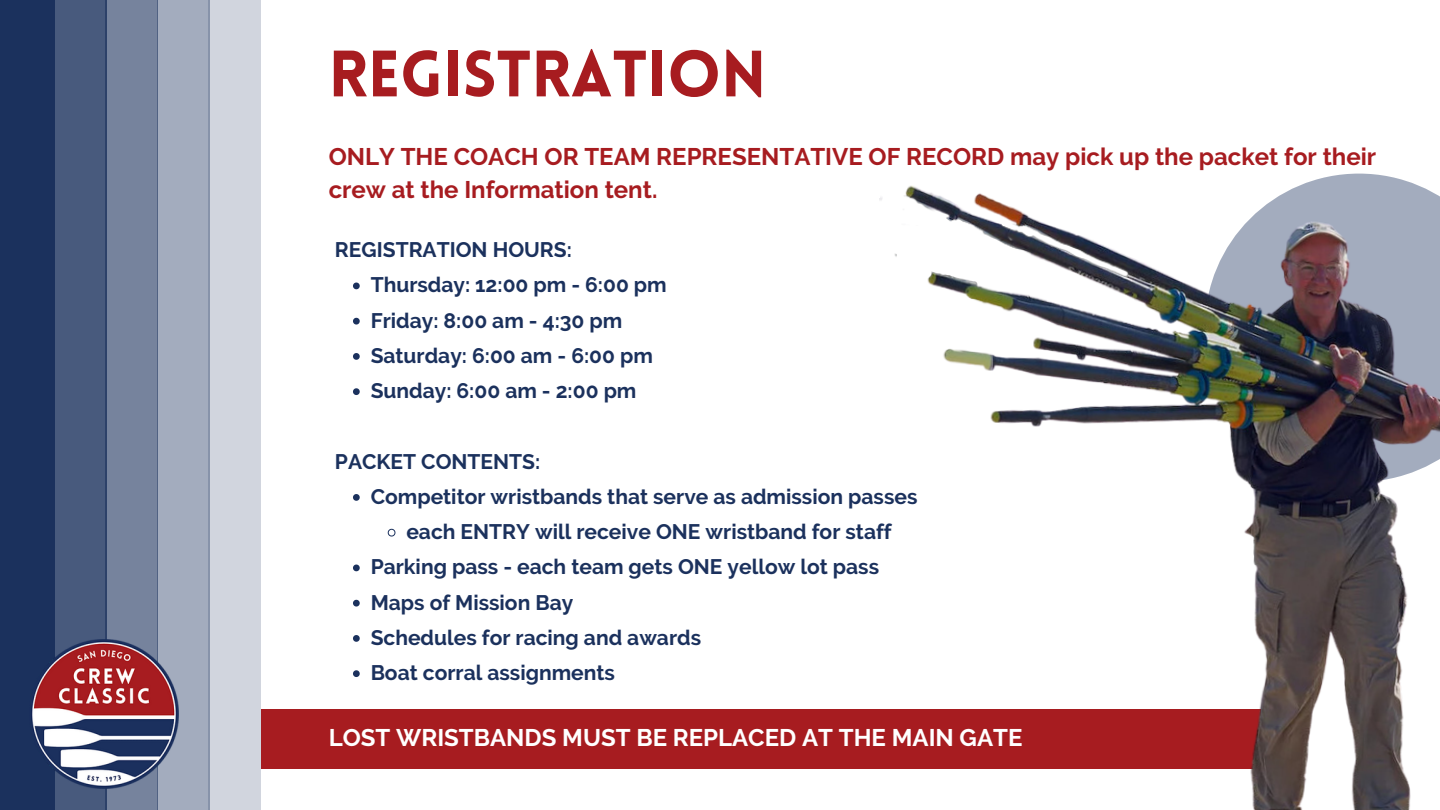
<style>
.page{position:relative;width:1440px;height:810px;background:#fff}
.page>*{position:absolute;margin:0;border:0;box-sizing:border-box;transform-origin:0 0}
.t1{font:900 64px "Lovelo";color:#a71c20}
.t2{font:700 24px/33px "Raleway";color:#a71c20}
.t3{font:700 24px "Raleway";color:#fff}
.t4{font:700 21px "Raleway";color:#1b315d}
</style>
<div class="page">
<div style="left:0;top:0;width:55px;height:810px;background:#1b315d"></div>
<div style="left:54px;top:0;width:52px;height:810px;background:#485a7d"></div>
<div style="left:106px;top:0;width:52px;height:810px;background:#76839d"></div>
<div style="left:157px;top:0;width:52px;height:810px;background:#a3acbe"></div>
<div style="left:209px;top:0;width:52px;height:810px;background:#d1d5de"></div>
<img style="left:31px;top:639px;width:148px;height:150px">
<div style="left:261px;top:709px;width:1003px;height:60px;background:#a71c20"></div>
<img style="left:879px;top:173px;width:561px;height:637px">
<div style="left:908px;top:319px;width:85px;height:86px;background:#fff;border-radius:50%"></div>
<svg style="left:353px;top:283px;width:7px;height:6px"></svg>
<svg style="left:353px;top:318px;width:7px;height:7px"></svg>
<svg style="left:353px;top:353px;width:7px;height:7px"></svg>
<svg style="left:353px;top:388px;width:7px;height:7px"></svg>
<svg style="left:353px;top:494px;width:7px;height:7px"></svg>
<svg style="left:387px;top:528px;width:9px;height:9px"></svg>
<svg style="left:353px;top:565px;width:7px;height:6px"></svg>
<svg style="left:353px;top:600px;width:7px;height:7px"></svg>
<svg style="left:353px;top:635px;width:7px;height:7px"></svg>
<svg style="left:353px;top:670px;width:7px;height:7px"></svg>
<p class="t1" style="left:329px;top:48px;width:439px">REGISTRATION</p>
<p class="t2" style="left:329px;top:140px;width:1049px">ONLY THE COACH OR TEAM REPRESENTATIVE OF RECORD may pick up the packet for their crew at the Information tent.</p>
<h3 class="t4" style="left:335px;top:237px;width:239px">REGISTRATION HOURS:</h3>
<h4 class="t4" style="left:371px;top:273px;width:298px">Thursday: 12:00 pm - 6:00 pm</h4>
<p class="t4" style="left:371px;top:308px;width:253px">Friday: 8:00 am - 4:30 pm</p>
<p class="t4" style="left:371px;top:343px;width:284px">Saturday: 6:00 am - 6:00 pm</p>
<p class="t4" style="left:371px;top:378px;width:267px">Sunday: 6:00 am - 2:00 pm</p>
<p class="t4" style="left:335px;top:449px;width:207px">PACKET CONTENTS:</p>
<h4 class="t4" style="left:371px;top:484px;width:548px">Competitor wristbands that serve as admission passes</h4>
<p class="t4" style="left:406px;top:519px;width:487px">each ENTRY will receive ONE wristband for staff</p>
<p class="t4" style="left:371px;top:555px;width:510px">Parking pass - each team gets ONE yellow lot pass</p>
<p class="t4" style="left:371px;top:590px;width:204px">Maps of Mission Bay</p>
<p class="t4" style="left:371px;top:625px;width:332px">Schedules for racing and awards</p>
<p class="t4" style="left:371px;top:660px;width:246px">Boat corral assignments</p>
<h2 class="t3" style="left:329px;top:724px;width:695px">LOST WRISTBANDS MUST BE REPLACED AT THE MAIN GATE</h2>
</div>
